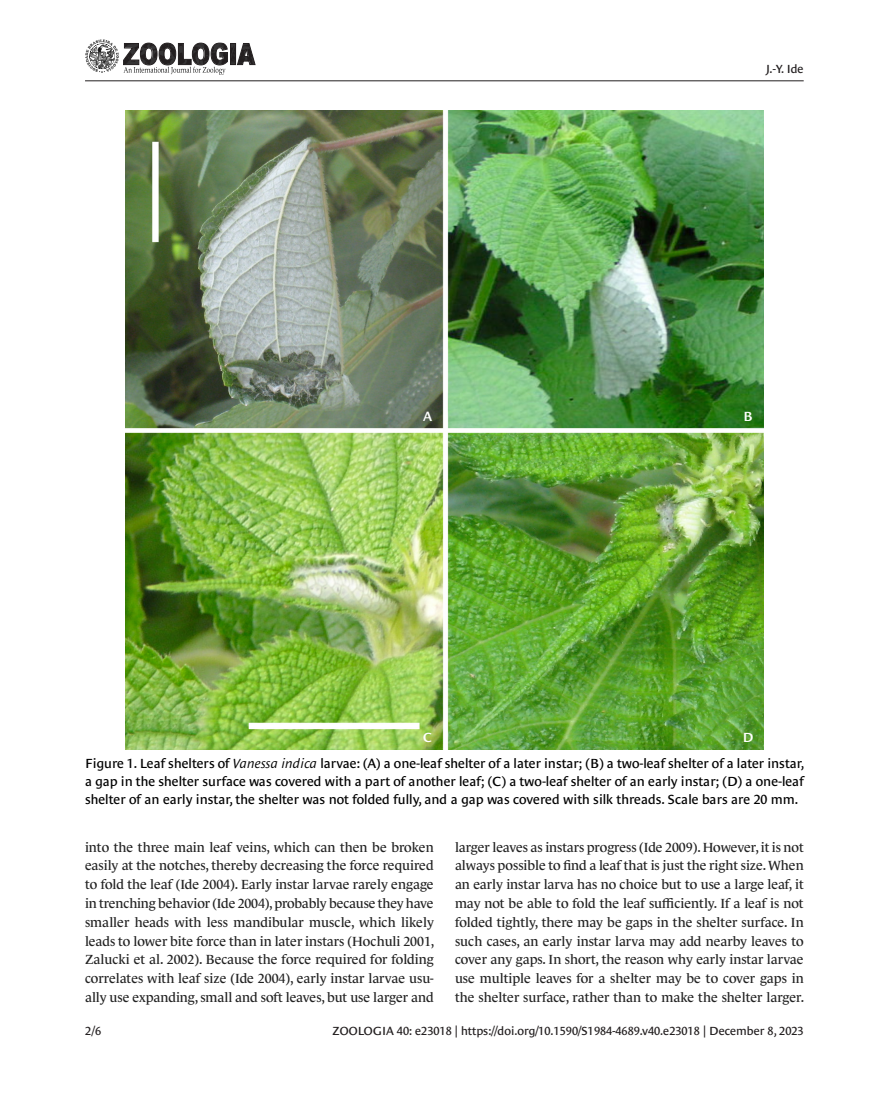
<style>
.page{position:relative;width:893px;height:1106px;background:#fff}
.page>*{position:absolute;margin:0;border:0;box-sizing:border-box;transform-origin:0 0}
.t1{font:13.5px/18.8px "Le Monde Journal Std";color:#222;text-align:justify}
.Figure_caption{font:13.5px/18px "Le Monde Sans Std";color:#000;text-align:justify}
.t2{font:600 13.5px "Le Monde Sans Std";color:#fff}
.t3{font:12px "Le Monde Sans Std";color:#231f20}
.s1{font-style:italic}
</style>
<div class="page">
<img style="left:125px;top:111px;width:638px;height:638px">
<hr style="left:85px;top:80px;width:719px;height:1px;background:#231f20">
<svg style="left:85px;top:39px;width:170px;height:36px"></svg>
<p class="t3" style="left:766px;top:62px;width:39px">J.-Y. Ide</p>
<p class="t2" style="left:423px;top:408px;width:10px">A</p>
<p class="t2" style="left:744px;top:408px;width:11px">B</p>
<p class="t2" style="left:423px;top:730px;width:10px">C</p>
<p class="t2" style="left:743px;top:730px;width:12px">D</p>
<p class="Figure_caption" style="left:85px;top:754px;width:721px">Figure 1. Leaf shelters of <span class="s1">Vanessa indica</span> larvae: (A) a one-leaf shelter of a later instar; (B) a two-leaf shelter of a later instar, a gap in the shelter surface was covered with a part of another leaf; (C) a two-leaf shelter of an early instar; (D) a one-leaf shelter of an early instar, the shelter was not folded fully, and a gap was covered with silk threads. Scale bars are 20 mm.</p>
<p class="t1" style="left:85px;top:837px;width:351px">into the three main leaf veins, which can then be broken easily at the notches, thereby decreasing the force required to fold the leaf (Ide 2004). Early instar larvae rarely engage in trenching behavior (Ide 2004), probably because they have smaller heads with less mandibular muscle, which likely leads to lower bite force than in later instars (Hochuli 2001, Zalucki et al. 2002). Because the force required for folding correlates with leaf size (Ide 2004), early instar larvae usu&shy;ally use expanding, small and soft leaves, but use larger and</p>
<p class="t1" style="left:455px;top:837px;width:351px">larger leaves as instars progress (Ide 2009). However, it is not always possible to find a leaf that is just the right size. When an early instar larva has no choice but to use a large leaf, it may not be able to fold the leaf sufficiently. If a leaf is not folded tightly, there may be gaps in the shelter surface. In such cases, an early instar larva may add nearby leaves to cover any gaps. In short, the reason why early instar larvae use multiple leaves for a shelter may be to cover gaps in the shelter surface, rather than to make the shelter larger.</p>
<p class="t3" style="left:85px;top:1023px;width:18px">2/6</p>
<p class="t3" style="left:332px;top:1023px;width:473px">ZOOLOGIA 40: e23018 | https://doi.org/10.1590/S1984-4689.v40.e23018 | December 8, 2023</p>
</div>
